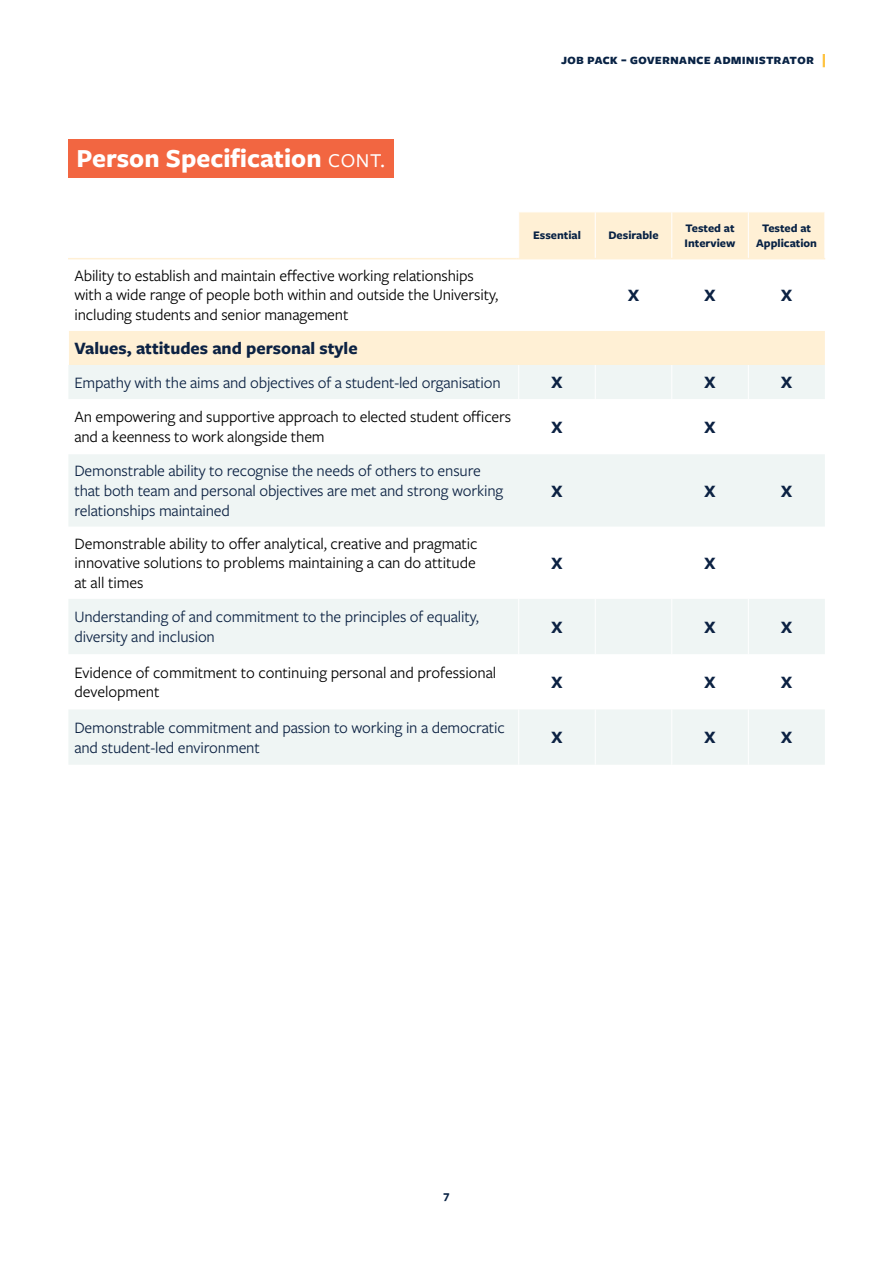
<style>
.page{position:relative;width:893px;height:1263px;background:#fff}
.page>*{position:absolute;margin:0;border:0;box-sizing:border-box;transform-origin:0 0}
.t1{font:700 27px "Freight Sans Pro";color:#fff}
.t2{font:700 18px "Freight Sans Pro";color:#0c2243}
.t3{font:16.5px/19.8px "Freight Sans Pro";letter-spacing:-.01em;color:#000}
.t4{font:16.5px/19.8px "Freight Sans Pro";letter-spacing:-.01em;color:#0c2243}
.t5{font:700 15px "Freight Sans Pro";color:#082244}
.t6{font:700 12px/15px "Freight Sans Pro";color:#082244}
.s1{font-weight:400}
</style>
<div class="page">
<div style="left:68px;top:139px;width:326px;height:39px;background:#f26641"></div>
<svg style="left:68px;top:213px;width:757px;height:152px"></svg>
<svg style="left:69px;top:365px;width:756px;height:400px;fill:#eff5f4"></svg>
<hr style="left:68px;top:212px;width:1px;height:46px;background:#fff">
<hr style="left:518px;top:212px;width:1px;height:46px;background:#fff">
<hr style="left:595px;top:212px;width:1px;height:46px;background:#fff">
<hr style="left:671px;top:212px;width:1px;height:46px;background:#fff">
<hr style="left:748px;top:212px;width:1px;height:46px;background:#fff">
<hr style="left:824px;top:212px;width:1px;height:46px;background:#fff">
<hr style="left:68px;top:331px;width:1px;height:34px;background:#fff">
<hr style="left:518px;top:365px;width:1px;height:34px;background:#fff">
<hr style="left:595px;top:365px;width:1px;height:34px;background:#fff">
<hr style="left:671px;top:365px;width:1px;height:34px;background:#fff">
<hr style="left:748px;top:365px;width:1px;height:34px;background:#fff">
<hr style="left:518px;top:599px;width:1px;height:55px;background:#fff">
<hr style="left:595px;top:599px;width:1px;height:55px;background:#fff">
<hr style="left:671px;top:599px;width:1px;height:55px;background:#fff">
<hr style="left:748px;top:599px;width:1px;height:55px;background:#fff">
<hr style="left:518px;top:709px;width:1px;height:56px;background:#fff">
<hr style="left:595px;top:709px;width:1px;height:56px;background:#fff">
<hr style="left:671px;top:709px;width:1px;height:56px;background:#fff">
<hr style="left:748px;top:709px;width:1px;height:56px;background:#fff">
<hr style="left:68px;top:258px;width:448px;height:1px;background:#fff0d5">
<hr style="left:519px;top:258px;width:76px;height:1px;background:#fff0d5">
<hr style="left:595px;top:258px;width:77px;height:1px;background:#fff0d5">
<hr style="left:672px;top:258px;width:76px;height:1px;background:#fff0d5">
<hr style="left:748px;top:258px;width:77px;height:1px;background:#fff0d5">
<svg style="left:823px;top:54px;width:2px;height:13px"></svg>
<h1 class="t1" style="left:77px;top:139px;width:310px">Person Specification <span class="s1">cont.</span></h1>
<p class="t3" style="left:74px;top:265px;width:425px">Ability to establish and maintain effective working relationships with a wide range of people both within and outside the University, including students and senior management</p>
<p class="t5" style="left:561px;top:49px;width:255px">job pack - governance administrator</p>
<p class="t6" style="left:533px;top:227px;width:49px">Essential</p>
<p class="t6" style="left:608px;top:227px;width:52px">Desirable</p>
<p class="t6" style="left:685px;top:220px;width:52px">Tested at<br>Interview</p>
<p class="t6" style="left:756px;top:220px;width:62px;text-align:center">Tested at<br>Application</p>
<p class="t2" style="left:628px;top:283px;width:13px">X</p>
<p class="t2" style="left:704px;top:283px;width:13px">X</p>
<p class="t2" style="left:781px;top:283px;width:13px">X</p>
<p class="t2" style="left:74px;top:336px;width:285px">Values, attitudes and personal style</p>
<p class="t4" style="left:74px;top:372px;width:428px">Empathy with the aims and objectives of a student-led organisation</p>
<p class="t2" style="left:551px;top:370px;width:13px">X</p>
<p class="t2" style="left:704px;top:370px;width:13px">X</p>
<p class="t2" style="left:781px;top:370px;width:13px">X</p>
<p class="t3" style="left:74px;top:406px;width:438px">An empowering and supportive approach to elected student officers and a keenness to work alongside them</p>
<p class="t2" style="left:551px;top:414px;width:13px">X</p>
<p class="t2" style="left:704px;top:414px;width:13px">X</p>
<p class="t4" style="left:74px;top:460px;width:430px">Demonstrable ability to recognise the needs of others to ensure that both team and personal objectives are met and strong working relationships maintained</p>
<p class="t2" style="left:551px;top:478px;width:13px">X</p>
<p class="t2" style="left:704px;top:478px;width:13px">X</p>
<p class="t2" style="left:781px;top:478px;width:13px">X</p>
<p class="t3" style="left:74px;top:533px;width:405px;text-align:justify">Demonstrable ability to offer analytical, creative and pragmatic innovative solutions to problems maintaining a can do attitude at all times</p>
<p class="t2" style="left:551px;top:551px;width:13px">X</p>
<p class="t2" style="left:704px;top:551px;width:13px">X</p>
<p class="t4" style="left:74px;top:606px;width:406px">Understanding of and commitment to the principles of equality, diversity and inclusion</p>
<p class="t2" style="left:551px;top:614px;width:13px">X</p>
<p class="t2" style="left:704px;top:614px;width:13px">X</p>
<p class="t2" style="left:781px;top:614px;width:13px">X</p>
<p class="t3" style="left:74px;top:662px;width:423px">Evidence of commitment to continuing personal and professional development</p>
<p class="t2" style="left:551px;top:670px;width:13px">X</p>
<p class="t2" style="left:704px;top:670px;width:13px">X</p>
<p class="t2" style="left:781px;top:670px;width:13px">X</p>
<p class="t4" style="left:74px;top:717px;width:432px">Demonstrable commitment and passion to working in a democratic and student-led environment</p>
<p class="t2" style="left:551px;top:725px;width:13px">X</p>
<p class="t2" style="left:704px;top:725px;width:13px">X</p>
<p class="t2" style="left:781px;top:725px;width:13px">X</p>
<p class="t6" style="left:443px;top:1187px;width:7px">7</p>
</div>
